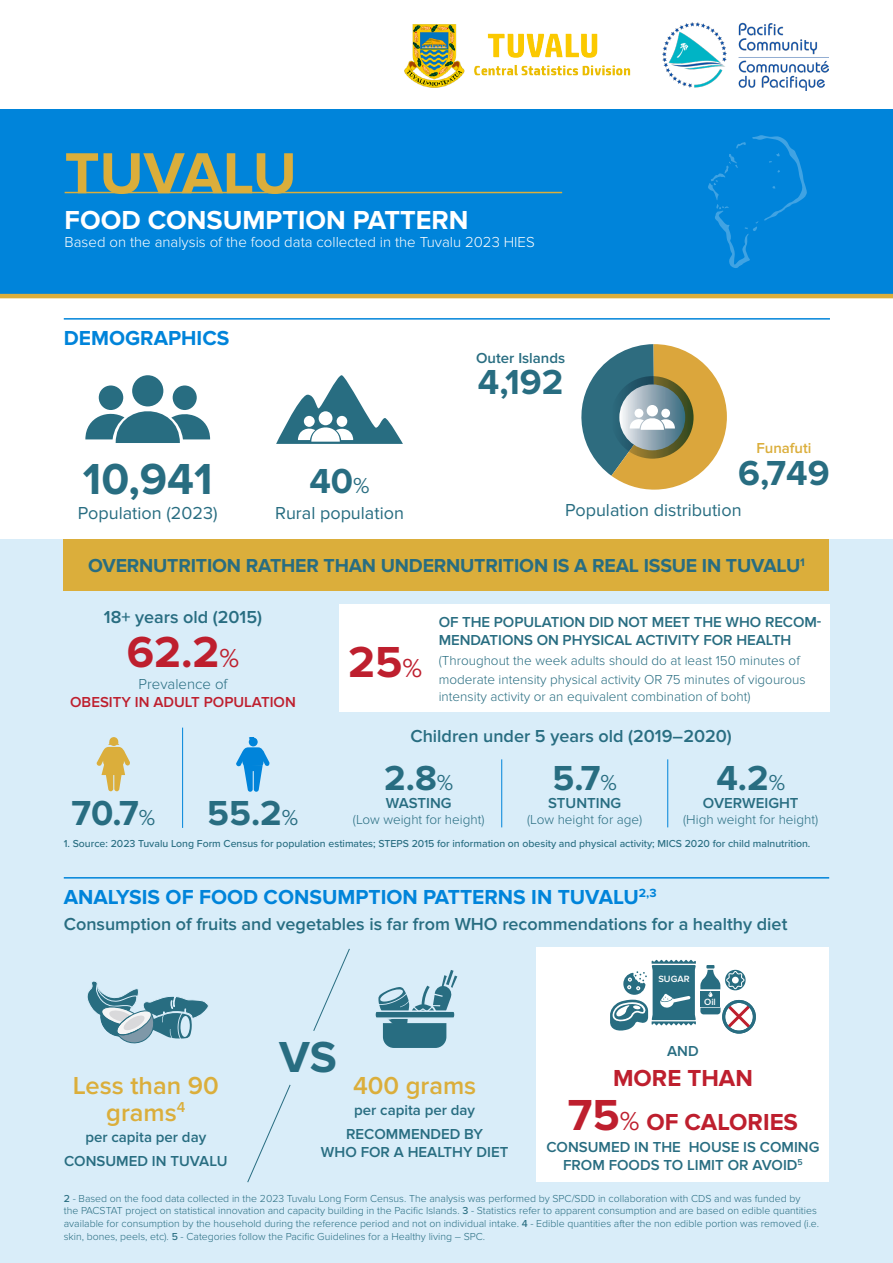
<style>
.page{position:relative;width:893px;height:1263px;background:#fff}
.page>*{position:absolute;margin:0;border:0;box-sizing:border-box;transform-origin:0 0}
.Country_name{font:700 60px "Proxima Nova";color:#dbae3b}
.t1{font:700 45px "Proxima Nova";color:#286d81}
.Light_text{font:700 45px "Proxima Nova";color:#be1f2e}
.Light_text-2{font:700 36px "Proxima Nova";color:#286d81}
.semi_bold_text{font:700 36px "Proxima Nova";color:#286d81}
.t2{font:700 27px "Proxima Nova";color:#fff}
.Light_text-3{font:600 25.5px/27px "Proxima Nova";color:#dbae3b;text-align:center}
.Light_text-4{font:700 24px "Proxima Nova";color:#be1f2e}
.Green_title{font:700 21px "Proxima Nova";color:#0084da}
.Green_bax_title{font:700 19.5px "Proxima Nova";letter-spacing:-.01em;color:#286d81}
.Sub_title{font:600 18px "Proxima Nova";color:#286d81}
.t3{font:18px "Proxima Nova";color:#286d81}
.Light_text-5{font:600 18px "Proxima Nova";color:#286d81}
.Light_text-6{font:600 15px/18px "Proxima Nova";color:#286d81;text-align:center}
.Light_text-7{font:300 15px "Proxima Nova";color:#fff}
.Light_text-8{font:600 15px "Proxima Nova";color:#be1f2e}
.semi_bold_text-2{font:600 15px "Proxima Nova";color:#286d81}
.Light_text-9{font:300 15px "Proxima Nova";color:#286d81}
.semi_bold_text-3{font:600 15px "Proxima Nova";color:#dbae3b}
.Light_text-10{font:300 13.5px/19.5px "Proxima Nova";color:#286d81}
.Light_text-11{font:300 10.5px/12.6px "Proxima Nova";color:#286d81}
.Light_text-12{font:500 10.5px "Proxima Nova";color:#286d81}
.t4{font:600 9.45px "Proxima Nova";color:#fff}
.s1{font-weight:400;font-size:22.5px}
.s2{font-weight:400;font-size:27px}
.s3{font-size:45px}
.s4{font-weight:500}
</style>
<div class="page">
<div style="left:0;top:539px;width:893px;height:724px;background:#d9edf9"></div>
<div style="left:0;top:109px;width:893px;height:185px;background:#0084da"></div>
<hr style="left:65px;top:192px;width:497px;height:1px;background:#dbae3b">
<hr style="left:64px;top:318px;width:766px;height:2px;background:#0084da">
<div style="left:132px;top:375px;width:31px;height:31px;background:#286d81;border-radius:50%"></div>
<div style="left:173px;top:385px;width:24px;height:25px;background:#286d81;border-radius:50%"></div>
<div style="left:99px;top:385px;width:24px;height:25px;background:#286d81;border-radius:50%"></div>
<svg style="left:85px;top:401px;width:125px;height:42px"></svg>
<svg style="left:276px;top:375px;width:127px;height:69px"></svg>
<img style="left:663px;top:23px;width:166px;height:67px">
<img style="left:404px;top:24px;width:227px;height:64px">
<svg style="left:581px;top:344px;width:146px;height:146px"></svg>
<div style="left:64px;top:539px;width:765px;height:51px;background:#dbae3b"></div>
<hr style="left:501px;top:759px;width:1px;height:68px;background:#0084da">
<hr style="left:667px;top:759px;width:1px;height:68px;background:#0084da">
<hr style="left:64px;top:877px;width:765px;height:1px;background:#0084da">
<svg style="left:247px;top:1084px;width:44px;height:99px"></svg>
<svg style="left:313px;top:948px;width:37px;height:83px"></svg>
<div style="left:537px;top:948px;width:292px;height:234px;background:#fff"></div>
<svg style="left:610px;top:960px;width:146px;height:73px"></svg>
<hr style="left:0;top:294px;width:893px;height:4px;background:#dbae3b">
<div style="left:340px;top:604px;width:490px;height:107px;background:#fff"></div>
<div style="left:109px;top:737px;width:9px;height:9px;background:#dbae3b;border-radius:4px"></div>
<svg style="left:96px;top:741px;width:34px;height:50px"></svg>
<div style="left:249px;top:737px;width:9px;height:9px;background:#0084da;border-radius:4px"></div>
<svg style="left:236px;top:747px;width:34px;height:45px"></svg>
<hr style="left:182px;top:728px;width:1px;height:100px;background:#0084da">
<svg style="left:708px;top:135px;width:99px;height:133px"></svg>
<svg style="left:87px;top:981px;width:122px;height:63px"></svg>
<svg style="left:375px;top:970px;width:82px;height:78px"></svg>
<p class="Country_name" style="left:65px;top:139px;width:234px">TUVALU</p>
<p class="t2" style="left:65px;top:205px;width:405px">FOOD CONSUMPTION PATTERN</p>
<p class="Light_text-7" style="left:65px;top:234px;width:472px">Based on the analysis of the food data collected in the Tuvalu 2023 HIES</p>
<p class="Green_title" style="left:64px;top:326px;width:167px">DEMOGRAPHICS</p>
<p class="t1" style="left:83px;top:453px;width:131px">10,941</p>
<p class="t3" style="left:78px;top:503px;width:141px">Population (2023)</p>
<p class="Light_text-2" style="left:309px;top:461px;width:62px">40<span class="s1">%</span></p>
<p class="t3" style="left:275px;top:502px;width:130px">Rural population</p>
<p class="semi_bold_text-2" style="left:476px;top:349px;width:91px">Outer Islands</p>
<p class="Light_text-2" style="left:478px;top:362px;width:87px">4,192</p>
<p class="semi_bold_text-3" style="left:756px;top:439px;width:57px">Funafuti</p>
<p class="semi_bold_text" style="left:738px;top:452px;width:93px">6,749</p>
<p class="t3" style="left:565px;top:500px;width:178px">Population distribution</p>
<p class="Green_bax_title" style="left:88px;top:555px;width:718px">OVERNUTRITION RATHER THAN UNDERNUTRITION IS A REAL ISSUE IN TUVALU<sup>1</sup></p>
<p class="Light_text-5" style="left:104px;top:607px;width:160px">18+ years old (2015)</p>
<p class="Light_text" style="left:127px;top:626px;width:114px">62.2<span class="s2">%</span></p>
<p class="Light_text-9" style="left:139px;top:676px;width:91px">Prevalence of</p>
<p class="Light_text-8" style="left:70px;top:694px;width:227px">OBESITY IN ADULT POPULATION</p>
<p class="Light_text-2" style="left:71px;top:792px;width:85px">70.7<span class="s1">%</span></p>
<p class="Light_text-2" style="left:207px;top:793px;width:93px">55.2<span class="s1">%</span></p>
<p class="Light_text" style="left:348px;top:636px;width:76px">25<span class="s2">%</span></p>
<p class="Light_text-6" style="left:439px;top:613px;width:384px;text-align:left">OF THE POPULATION DID NOT MEET THE WHO RECOM-<br>MENDATIONS ON PHYSICAL ACTIVITY FOR HEALTH</p>
<p class="Light_text-10" style="left:439px;top:650px;width:368px">(Throughout the week adults should do at least 150 minutes of moderate intensity physical activity OR 75 minutes of vigourous</p>
<p class="Light_text-10" style="left:439px;top:686px;width:313px">intensity activity or an equivalent combination of boht)</p>
<p class="Sub_title" style="left:410px;top:725px;width:323px">Children under 5 years old (2019–2020)</p>
<p class="Light_text-2" style="left:384px;top:757px;width:71px">2.8<span class="s1">%</span></p>
<p class="Light_text-6" style="left:386px;top:794px;width:67px">WASTING</p>
<p class="Light_text-10" style="left:353px;top:810px;width:133px">(Low weight for height)</p>
<p class="Light_text-2" style="left:716px;top:757px;width:70px">4.2<span class="s1">%</span></p>
<p class="Light_text-6" style="left:703px;top:794px;width:97px">OVERWEIGHT</p>
<p class="Light_text-10" style="left:683px;top:810px;width:137px">(High weight for height)</p>
<p class="Light_text-2" style="left:552px;top:757px;width:66px">5.7<span class="s1">%</span></p>
<p class="Light_text-6" style="left:548px;top:794px;width:75px">STUNTING</p>
<p class="Light_text-10" style="left:527px;top:810px;width:116px">(Low height for age)</p>
<p class="Light_text-12" style="left:64px;top:836px;width:748px">1. Source: 2023 Tuvalu Long Form Census for population estimates; STEPS 2015 for information on obesity and physical activity; MICS 2020 for child malnutrition.</p>
<p class="Green_title" style="left:64px;top:885px;width:594px">ANALYSIS OF FOOD CONSUMPTION PATTERNS IN TUVALU<sup>2,3</sup></p>
<p class="Sub_title" style="left:64px;top:913px;width:725px">Consumption of fruits and vegetables is far from WHO recommendations for a healthy diet</p>
<p class="Light_text-3" style="left:73px;top:1072px;width:147px">Less than 90 grams<sup>4</sup></p>
<p class="Light_text-6" style="left:85px;top:1128px;width:122px">per capita per day</p>
<p class="Light_text-6" style="left:64px;top:1152px;width:165px">CONSUMED IN TUVALU</p>
<h2 class="t1" style="left:279px;top:1031px;width:59px">VS</h2>
<p class="Light_text-3" style="left:353px;top:1072px;width:125px">400 grams</p>
<p class="Light_text-6" style="left:354px;top:1101px;width:122px">per capita per day</p>
<p class="Light_text-6" style="left:346px;top:1125px;width:138px">RECOMMENDED BY</p>
<p class="Light_text-6" style="left:321px;top:1143px;width:189px">WHO FOR A HEALTHY DIET</p>
<p class="t4" style="left:658px;top:974px;width:33px">SUGAR</p>
<p class="t4" style="left:704px;top:996px;width:13px">Oil</p>
<p class="Light_text-6" style="left:667px;top:1042px;width:33px">AND</p>
<p class="Light_text-4" style="left:613px;top:1064px;width:141px">MORE THAN</p>
<p class="Light_text-4" style="left:568px;top:1108px;width:232px"><span class="s3">75</span><span class="s2">%</span> OF CALORIES</p>
<p class="Light_text-6" style="left:546px;top:1138px;width:275px">CONSUMED IN THE HOUSE IS COMING<br>FROM FOODS TO LIMIT OR AVOID<sup>5</sup></p>
<p class="Light_text-11" style="left:64px;top:1192px;width:757px"><span class="s4">2</span> - Based on the food data collected in the 2023 Tuvalu Long Form Census. The analysis was performed by SPC/SDD in collaboration with CDS and was funded by<br>the PACSTAT project on statistical innovation and capacity building in the Pacific Islands. <span class="s4">3</span> - Statistics refer to apparent consumption and are based on edible quantities available for consumption by the household during the reference period and not on individual intake. <span class="s4">4</span> - Edible quantities after the non edible portion was removed (i.e. skin, bones, peels, etc). <span class="s4">5</span> - Categories follow the Pacific Guidelines for a Healthy living – SPC.</p>
</div>
